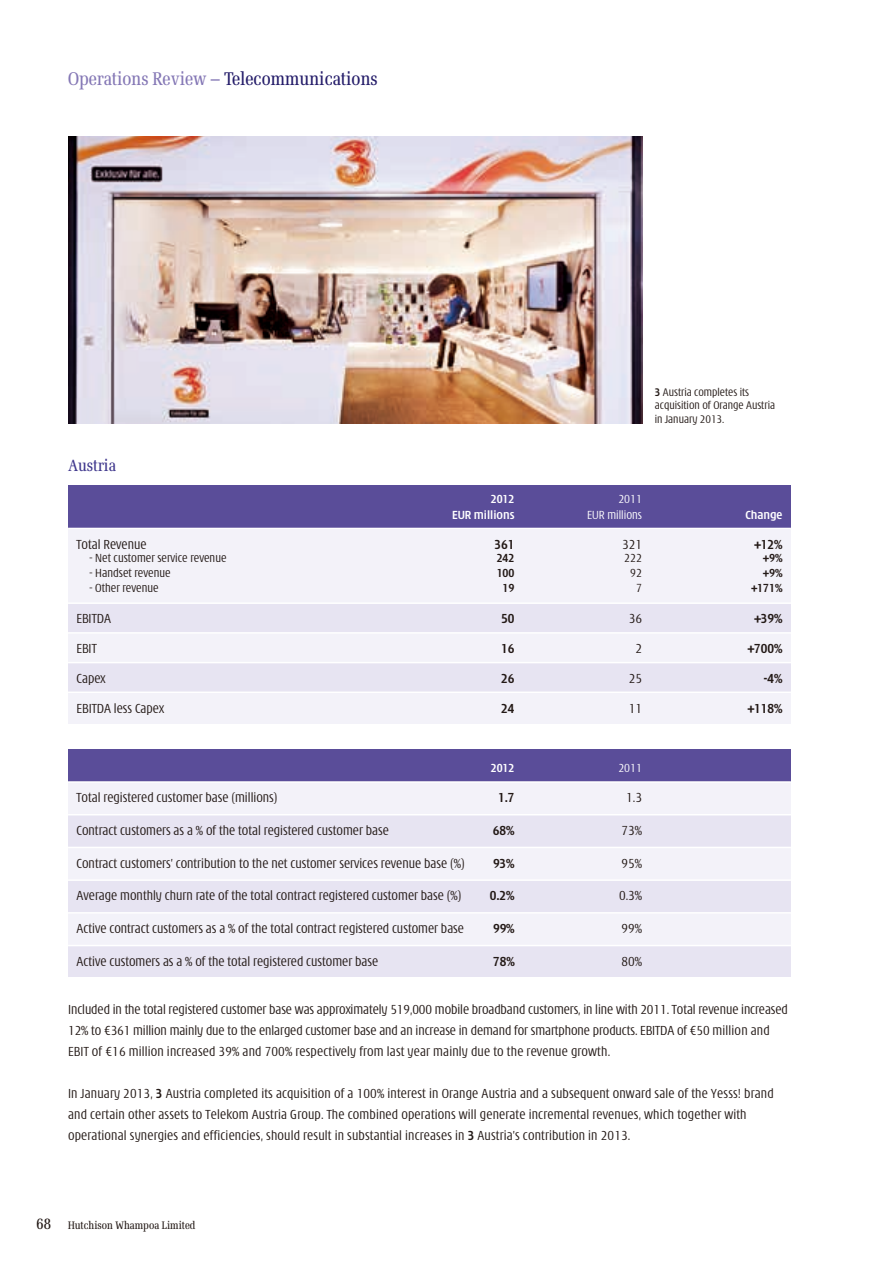
<style>
.page{position:relative;width:893px;height:1263px;background:#fff}
.page>*{position:absolute;margin:0;border:0;box-sizing:border-box;transform-origin:0 0}
.t1{font:20.25px "Verona";color:#241c69}
.t2{font:18px "Verona";color:#3e368c}
.t3{font:300 condensed 14.25px/21px "Modena";color:#231916}
.t4{font:700 condensed 14.25px "Modena";color:#231916}
.t5{font:300 condensed 12.75px "Modena";color:#231916}
.t6{font:700 condensed 12.75px "Modena";color:#fff}
.t7{font:300 condensed 12.75px "Modena";color:#fff}
.t8{font:700 condensed 12.75px "Modena";color:#231916}
.t9{font:300 condensed 12px/13.5px "Modena";color:#231916}
.t10{font:12px "Verona";color:#231916}
.s1{color:#8477b5}
.s2{font-weight:700}
.s3{font-size:16.5px}
</style>
<div class="page">
<div style="left:68px;top:779px;width:723px;height:195px;background:#f3f2f9"></div>
<div style="left:68px;top:946px;width:723px;height:31px;background:#e7e4f2"></div>
<div style="left:68px;top:880px;width:723px;height:33px;background:#e7e4f2"></div>
<div style="left:68px;top:815px;width:723px;height:32px;background:#e7e4f2"></div>
<div style="left:68px;top:750px;width:723px;height:32px;background:#5a4d99"></div>
<div style="left:68px;top:485px;width:723px;height:43px;background:#5a4d99"></div>
<div style="left:68px;top:528px;width:723px;height:195px;background:#f3f2f9"></div>
<div style="left:68px;top:603px;width:723px;height:30px;background:#e7e4f2"></div>
<div style="left:68px;top:663px;width:723px;height:29px;background:#e7e4f2"></div>
<img style="left:68px;top:136px;width:574px;height:287px">
<hr style="left:68px;top:528px;width:723px;height:1px;background:#fff">
<hr style="left:68px;top:602px;width:723px;height:2px;background:#fff">
<hr style="left:68px;top:632px;width:723px;height:2px;background:#fff">
<hr style="left:68px;top:662px;width:723px;height:1px;background:#fff">
<hr style="left:68px;top:691px;width:723px;height:2px;background:#fff">
<hr style="left:68px;top:781px;width:723px;height:2px;background:#fff">
<hr style="left:68px;top:814px;width:723px;height:1px;background:#fff">
<hr style="left:68px;top:847px;width:723px;height:1px;background:#fff">
<hr style="left:68px;top:879px;width:723px;height:2px;background:#fff">
<hr style="left:68px;top:912px;width:723px;height:1px;background:#fff">
<hr style="left:68px;top:945px;width:723px;height:1px;background:#fff">
<h1 class="t1" style="left:68px;top:69px;width:311px"><span class="s1">Operations Review –</span> Telecommunications</h1>
<p class="t2" style="left:68px;top:458px;width:49px">Austria</p>
<p class="t9" style="left:655px;top:385px;width:122px"><span class="s2">3</span> Austria completes its acquisition of Orange Austria in January 2013.</p>
<p class="t6" style="left:491px;top:493px;width:25px">2012</p>
<p class="t7" style="left:618px;top:493px;width:25px">2011</p>
<p class="t6" style="left:452px;top:508px;width:64px">EUR millions</p>
<p class="t7" style="left:587px;top:508px;width:56px">EUR millions</p>
<p class="t6" style="left:746px;top:508px;width:38px">Change</p>
<p class="t3" style="left:77px;top:534px;width:72px">Total Revenue</p>
<p class="t4" style="left:495px;top:537px;width:21px">361</p>
<p class="t3" style="left:622px;top:534px;width:21px">321</p>
<p class="t4" style="left:754px;top:537px;width:30px">+12%</p>
<p class="t5" style="left:89px;top:552px;width:139px">- Net customer service revenue</p>
<p class="t8" style="left:497px;top:552px;width:19px">242</p>
<p class="t5" style="left:624px;top:552px;width:19px">222</p>
<p class="t8" style="left:763px;top:552px;width:21px">+9%</p>
<p class="t5" style="left:89px;top:567px;width:83px">- Handset revenue</p>
<p class="t8" style="left:497px;top:567px;width:19px">100</p>
<p class="t5" style="left:630px;top:567px;width:13px">92</p>
<p class="t8" style="left:763px;top:567px;width:21px">+9%</p>
<p class="t5" style="left:89px;top:582px;width:71px">- Other revenue</p>
<p class="t8" style="left:503px;top:582px;width:13px">19</p>
<p class="t5" style="left:636px;top:582px;width:7px">7</p>
<p class="t8" style="left:751px;top:582px;width:33px">+171%</p>
<p class="t3" style="left:77px;top:609px;width:36px">EBITDA</p>
<p class="t4" style="left:501px;top:612px;width:15px">50</p>
<p class="t3" style="left:629px;top:609px;width:15px">36</p>
<p class="t4" style="left:754px;top:612px;width:30px">+39%</p>
<p class="t3" style="left:77px;top:639px;width:22px">EBIT</p>
<p class="t4" style="left:501px;top:642px;width:15px">16</p>
<p class="t3" style="left:635px;top:639px;width:8px">2</p>
<p class="t4" style="left:748px;top:642px;width:36px">+700%</p>
<p class="t3" style="left:77px;top:668px;width:31px">Capex</p>
<p class="t4" style="left:501px;top:671px;width:15px">26</p>
<p class="t3" style="left:629px;top:668px;width:15px">25</p>
<p class="t4" style="left:763px;top:671px;width:21px">-4%</p>
<p class="t3" style="left:77px;top:698px;width:89px">EBITDA less Capex</p>
<p class="t4" style="left:501px;top:701px;width:15px">24</p>
<p class="t3" style="left:629px;top:698px;width:15px">11</p>
<p class="t4" style="left:748px;top:701px;width:36px">+118%</p>
<p class="t6" style="left:491px;top:762px;width:25px">2012</p>
<p class="t7" style="left:618px;top:762px;width:25px">2011</p>
<p class="t3" style="left:77px;top:788px;width:203px">Total registered customer base (millions)</p>
<p class="t4" style="left:498px;top:791px;width:18px">1.7</p>
<p class="t3" style="left:626px;top:788px;width:17px">1.3</p>
<p class="t3" style="left:77px;top:820px;width:314px">Contract customers as a % of the total registered customer base</p>
<p class="t4" style="left:493px;top:824px;width:23px">68%</p>
<p class="t3" style="left:622px;top:820px;width:22px">73%</p>
<p class="t3" style="left:77px;top:853px;width:390px">Contract customers’ contribution to the net customer services revenue base (%)</p>
<p class="t4" style="left:493px;top:856px;width:23px">93%</p>
<p class="t3" style="left:622px;top:853px;width:22px">95%</p>
<p class="t3" style="left:77px;top:886px;width:386px">Average monthly churn rate of the total contract registered customer base (%)</p>
<p class="t4" style="left:490px;top:889px;width:26px">0.2%</p>
<p class="t3" style="left:619px;top:886px;width:25px">0.3%</p>
<p class="t3" style="left:77px;top:918px;width:389px">Active contract customers as a % of the total contract registered customer base</p>
<p class="t4" style="left:493px;top:922px;width:23px">99%</p>
<p class="t3" style="left:622px;top:918px;width:22px">99%</p>
<p class="t3" style="left:77px;top:951px;width:303px">Active customers as a % of the total registered customer base</p>
<p class="t4" style="left:493px;top:954px;width:23px">78%</p>
<p class="t3" style="left:622px;top:951px;width:22px">80%</p>
<p class="t3" style="left:68px;top:999px;width:721px">Included in the total registered customer base was approximately 519,000 mobile broadband customers, in line with 2011. Total revenue increased<br>12% to €361 million mainly due to the enlarged customer base and an increase in demand for smartphone products. EBITDA of €50 million and<br>EBIT of €16 million increased 39% and 700% respectively from last year mainly due to the revenue growth.</p>
<p class="t3" style="left:68px;top:1083px;width:707px">In January 2013, <span class="s2">3</span> Austria completed its acquisition of a 100% interest in Orange Austria and a subsequent onward sale of the Yesss! brand and certain other assets to Telekom Austria Group. The combined operations will generate incremental revenues, which together with operational synergies and efficiencies, should result in substantial increases in <span class="s2">3</span> Austria’s contribution in 2013.</p>
<p class="t10" style="left:36px;top:1219px;width:161px"><span class="s3">68</span> Hutchison Whampoa Limited</p>
</div>
